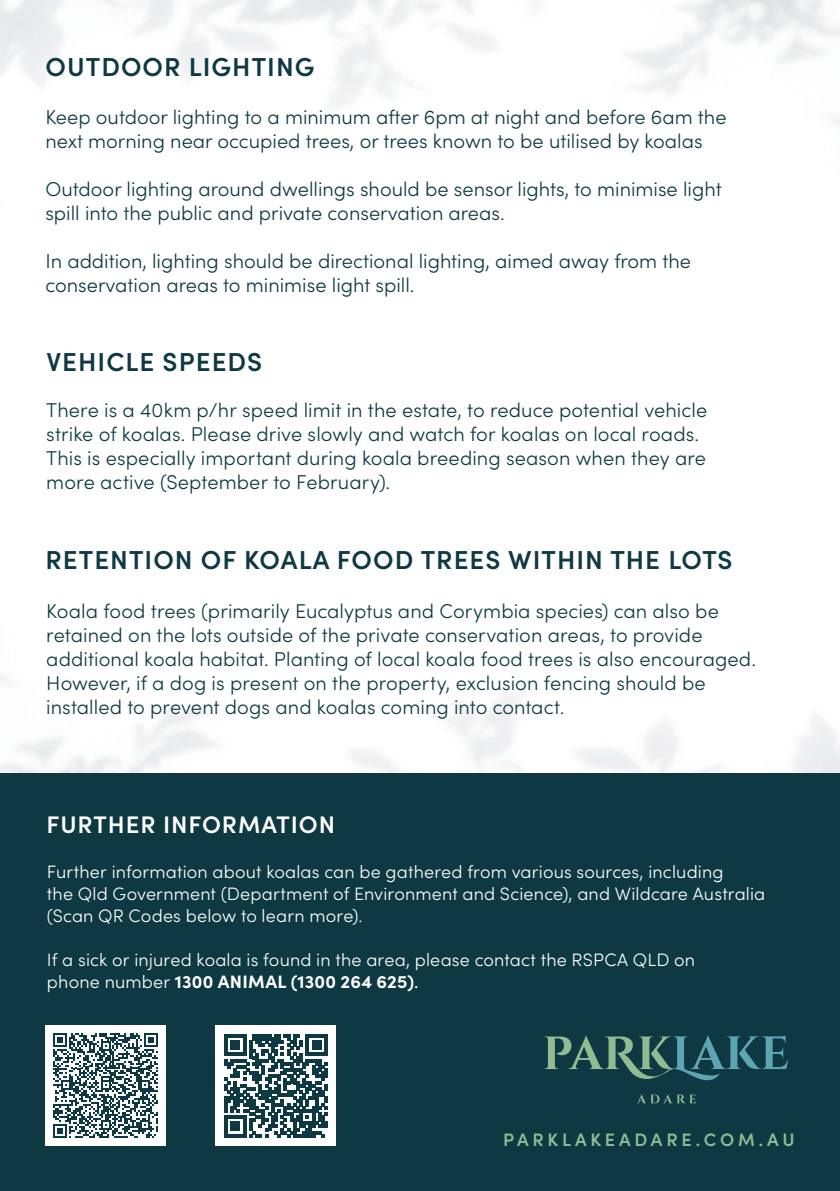
<style>
.page{position:relative;width:840px;height:1191px;background:#fff}
.page>*{position:absolute;margin:0;border:0;box-sizing:border-box;transform-origin:0 0}
.t1{font:600 26px "Sofia Pro";letter-spacing:.04em;color:#0e3942}
.t2{font:600 24px "Sofia Pro";letter-spacing:.04em;color:#fff}
.Paragraph_Copy{font:300 20px/24px "Sofia Pro";color:#0e3942}
.Paragraph_Copy-2{font:300 18px/22px "Sofia Pro";letter-spacing:.01em;color:#fff}
.t3{font:600 18px "Sofia Pro";letter-spacing:.21em;color:#90bb93}
.s1{font-weight:700}
.s2{font-weight:400}
</style>
<div class="page">
<div style="left:0;top:773px;width:839px;height:418px;background:#0e3942"></div>
<svg style="left:637px;top:1094px;width:58px;height:9px"></svg>
<svg style="left:544px;top:1035px;width:244px;height:46px"></svg>
<div style="left:45px;top:1025px;width:121px;height:120px;background:#fff"></div>
<svg style="left:53px;top:1033px;width:105px;height:104px"></svg>
<div style="left:216px;top:1025px;width:120px;height:120px;background:#fff"></div>
<svg style="left:224px;top:1034px;width:103px;height:103px"></svg>
<p class="t1" style="left:45px;top:47px;width:270px">OUTDOOR LIGHTING</p>
<p class="Paragraph_Copy" style="left:45px;top:104px;width:682px">Keep outdoor lighting to a minimum after 6pm at night and before 6am the</p>
<p class="Paragraph_Copy" style="left:45px;top:128px;width:658px">next morning near occupied trees, or trees known to be utilised by koalas</p>
<p class="Paragraph_Copy" style="left:45px;top:176px;width:677px">Outdoor lighting around dwellings should be sensor lights, to minimise light</p>
<p class="Paragraph_Copy" style="left:45px;top:200px;width:460px">spill into the public and private conservation areas.</p>
<p class="Paragraph_Copy" style="left:45px;top:248px;width:647px">In addition, lighting should be directional lighting, aimed away from the conservation areas to minimise light spill.</p>
<p class="t1" style="left:46px;top:342px;width:217px">VEHICLE SPEEDS</p>
<p class="Paragraph_Copy" style="left:46px;top:396px;width:662px">There is a 40km p/hr speed limit in the estate, to reduce potential vehicle</p>
<p class="Paragraph_Copy" style="left:46px;top:420px;width:654px">strike of koalas. Please drive slowly and watch for koalas on local roads.</p>
<p class="Paragraph_Copy" style="left:46px;top:444px;width:661px">This is especially important during koala breeding season when they are</p>
<p class="Paragraph_Copy" style="left:46px;top:468px;width:345px">more active (September to February).</p>
<p class="t1" style="left:45px;top:540px;width:688px">RETENTION OF KOALA FOOD TREES WITHIN THE LOTS</p>
<p class="Paragraph_Copy" style="left:46px;top:598px;width:711px">Koala food trees (primarily Eucalyptus and Corymbia species) can also be retained on the lots outside of the private conservation areas, to provide additional koala habitat. Planting of local koala food trees is also encouraged.<br>However, if a dog is present on the property, exclusion fencing should be installed to prevent dogs and koalas coming into contact.</p>
<p class="t2" style="left:46px;top:806px;width:290px">FURTHER INFORMATION</p>
<p class="Paragraph_Copy-2" style="left:47px;top:859px;width:719px">Further information about koalas can be gathered from various sources, including<br>the Qld Government (Department of Environment and Science), and Wildcare Australia (Scan QR Codes below to learn more).</p>
<p class="Paragraph_Copy-2" style="left:47px;top:947px;width:649px">If a sick or injured koala is found in the area, please contact the RSPCA QLD on phone number <span class="s1">1300 ANIMAL (1300 264 625)</span><span class="s2">.</span></p>
<p class="t3" style="left:502px;top:1126px;width:293px">PARKLAKEADARE.COM.AU</p>
</div>
